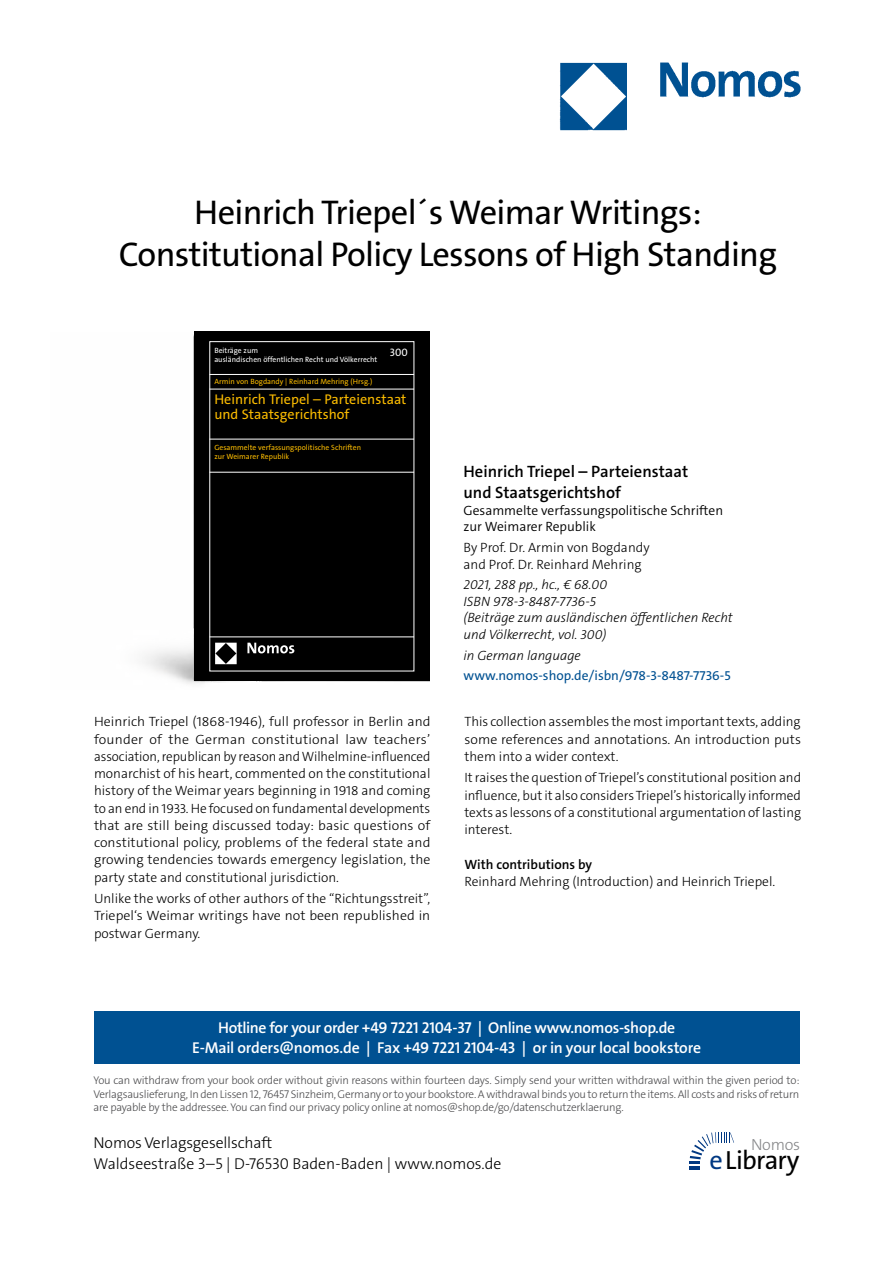
<style>
.page{position:relative;width:893px;height:1263px;background:#fff}
.page>*{position:absolute;margin:0;border:0;box-sizing:border-box;transform-origin:0 0}
.t1{font:34.5px/42px "The Sans Os F";letter-spacing:-.02em;color:#000;text-align:center}
.t2{font:26.4px "The Sans Os F";letter-spacing:-.03em;color:#000}
.t3{font:600 16.5px/21px "The Sans C5";color:#000}
.t4{font:300 16.2px "The Sans Os F";letter-spacing:-.02em;color:#87888a}
.t5{font:600 15.75px/21px "The Sans Os F";letter-spacing:-.02em;color:#fff;text-align:center}
.t6{font:300 15.75px/21px "The Sans Os F";color:#000}
.t7{font:14.1px/15.1px "The Sans Os F";color:#fabb00}
.t8{font:300 13.5px/17.2px "The Sans C5";color:#000;text-align:justify}
.t9{font:italic 300 13.5px/16.5px "The Sans C5";color:#000}
.t10{font:300 13.5px/16.5px "The Sans C5";color:#000}
.t11{font:13.5px "The Sans C5";color:#005192}
.t12{font:600 13.5px "The Sans C5";color:#000}
.t13{font:300 11.25px/13.5px "The Sans Os F";letter-spacing:-.02em;color:#4b4b4d;text-align:justify}
.t14{font:10.8px "The Sans Os F";color:#fff}
.t15{font:7.65px/9.1px "The Sans Os F";color:#fabb00}
.t16{font:7.65px/9.1px "The Sans Os F";color:#fff}
.s1{color:#003882}
</style>
<div class="page">
<div style="left:94px;top:1011px;width:705px;height:52px;background:#005192"></div>
<hr style="left:689px;top:1166px;width:11px;height:4px;background:#003882">
<svg style="left:689px;top:1132px;width:45px;height:32px"></svg>
<img style="left:559px;top:62px;width:242px;height:69px">
<img style="left:144px;top:335px;width:285px;height:349px">
<div style="left:194px;top:331px;width:236px;height:349px;background:#000"></div>
<hr style="left:209px;top:374px;width:205px;height:1px;background:#fff">
<hr style="left:209px;top:439px;width:205px;height:1px;background:#fff">
<hr style="left:209px;top:472px;width:205px;height:1px;background:#fff">
<hr style="left:209px;top:637px;width:205px;height:1px;background:#fff">
<svg style="left:247px;top:643px;width:47px;height:10px"></svg>
<svg style="left:215px;top:643px;width:22px;height:21px"></svg>
<hr style="left:209px;top:389px;width:205px;height:1px;background:#fff">
<h1 class="t1" style="left:119px;top:194px;width:660px">Heinrich Triepel´s Weimar Writings:<br>Constitutional Policy Lessons of High Standing</h1>
<p class="t16" style="left:214px;top:347px;width:164px">Beiträge zum<br>ausländischen öffentlichen Recht und Völkerrecht</p>
<p class="t14" style="left:390px;top:348px;width:20px">300</p>
<p class="t15" style="left:214px;top:377px;width:159px">Armin von Bogdandy | Reinhard Mehring (Hrsg.)</p>
<p class="t7" style="left:214px;top:393px;width:194px">Heinrich Triepel – Parteienstaat und Staatsgerichtshof</p>
<p class="t15" style="left:214px;top:443px;width:148px">Gesammelte verfassungspolitische Schriften zur Weimarer Republik</p>
<p class="t8" style="left:94px;top:713px;width:338px">Heinrich Triepel (1868-1946), full professor in Berlin and founder of the German constitutional law teachers’ association, republican by reason and Wilhelmine-influenced monarchist of his heart, commented on the constitutional history of the Weimar years beginning in 1918 and coming to an end in 1933. He focused on fundamental developments that are still being discussed today: basic questions of constitutional policy, problems of the federal state and growing tendencies towards emergency legislation, the party state and constitutional jurisdiction.</p>
<p class="t8" style="left:94px;top:890px;width:338px">Unlike the works of other authors of the “Richtungsstreit”, Triepel‘s Weimar writings have not been republished in postwar Germany.</p>
<p class="t3" style="left:463px;top:461px;width:226px">Heinrich Triepel – Parteienstaat und Staatsgerichtshof</p>
<p class="t10" style="left:463px;top:502px;width:261px">Gesammelte verfassungspolitische Schriften zur Weimarer Republik</p>
<p class="t8" style="left:463px;top:539px;width:188px;line-height:16.5px">By Prof. Dr. Armin von Bogdandy and Prof. Dr. Reinhard Mehring</p>
<p class="t9" style="left:463px;top:577px;width:271px">2021, 288 pp., hc., € 68.00<br>ISBN 978-3-8487-7736-5<br>(Beiträge zum ausländischen öffentlichen Recht und Völkerrecht, vol. 300)</p>
<p class="t9" style="left:463px;top:647px;width:119px">in German language</p>
<p class="t11" style="left:463px;top:667px;width:269px">www.nomos-shop.de/isbn/978-3-8487-7736-5</p>
<p class="t8" style="left:464px;top:713px;width:338px">This collection assembles the most important texts, adding some references and annotations. An introduction puts them into a wider context.</p>
<p class="t8" style="left:464px;top:769px;width:338px">It raises the question of Triepel’s constitutional position and influence, but it also considers Triepel’s historically informed texts as lessons of a constitutional argumentation of lasting interest.</p>
<p class="t12" style="left:464px;top:855px;width:129px">With contributions by</p>
<p class="t8" style="left:464px;top:873px;width:312px">Reinhard Mehring (Introduction) and Heinrich Triepel.</p>
<p class="t5" style="left:192px;top:1017px;width:510px">Hotline for your order +49 7221 2104-37 | Online www.nomos-shop.de<br>E-Mail orders@nomos.de | Fax +49 7221 2104-43 | or in your local bookstore</p>
<p class="t13" style="left:94px;top:1074px;width:707px">You can withdraw from your book order without givin reasons within fourteen days. Simply send your written withdrawal within the given period to:<br>Verlagsauslieferung, In den Lissen 12, 76457 Sinzheim, Germany or to your bookstore. A withdrawal binds you to return the items. All costs and risks of return are payable by the addressee. You can find our privacy policy online at nomos@shop.de/go/datenschutzerklaerung.</p>
<p class="t6" style="left:94px;top:1133px;width:409px">Nomos Verlagsgesellschaft<br>Waldseestraße 3–5 | D-76530 Baden-Baden | www.nomos.de</p>
<p class="t4" style="left:751px;top:1134px;width:51px">Nomos</p>
<h2 class="t2" style="left:709px;top:1150px;width:91px"><span class="s1">e</span>Library</h2>
</div>
